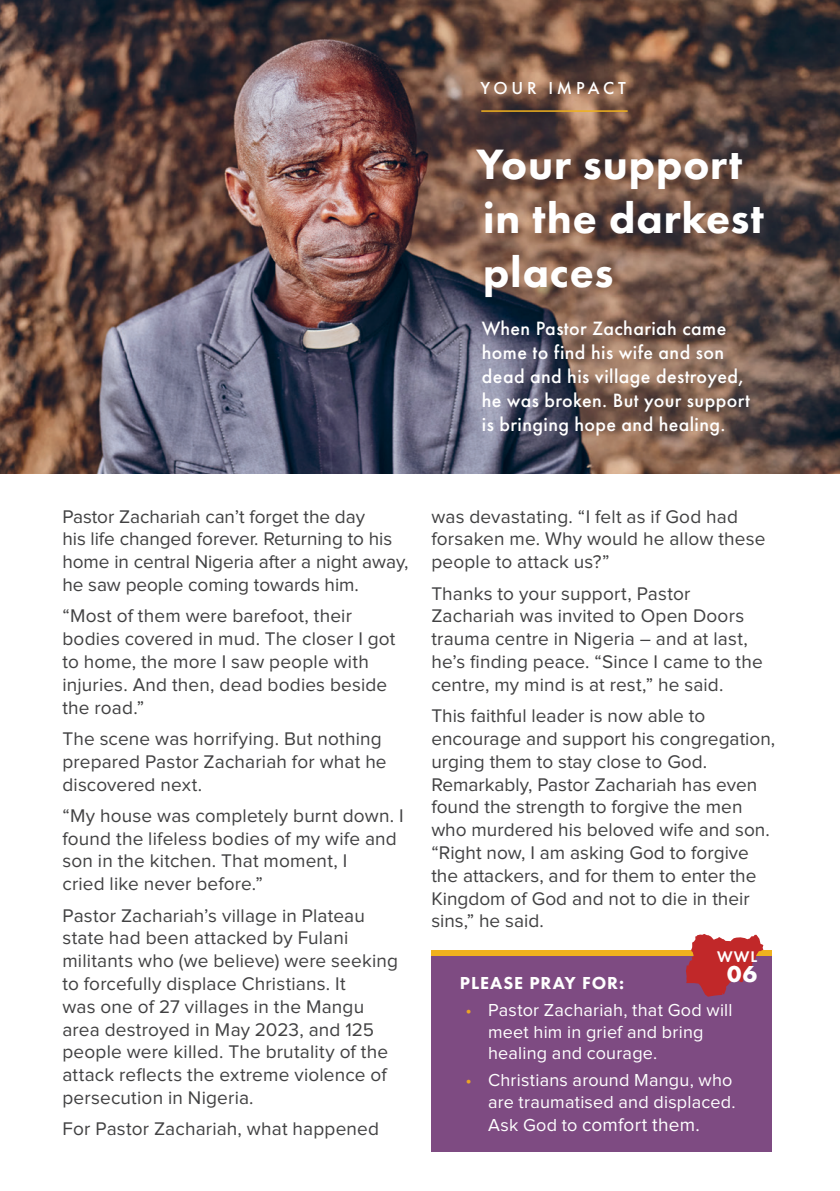
<style>
.page{position:relative;width:840px;height:1191px;background:#fff}
.page>*{position:absolute;margin:0;border:0;box-sizing:border-box;transform-origin:0 0}
.t1{font:800 44px/54px "Futura PT";letter-spacing:.02em;color:#fff}
.WWL_Rank{font:700 24px "Futura PT";color:#fff}
.Subtitle{font:500 20px/24px "Futura PT";letter-spacing:.02em;color:#fff}
.Body_text{font:19px/22.8px "Proxima Nova";letter-spacing:.005em;color:#414142}
.t2{font:19px "Proxima Nova";letter-spacing:.01em;color:#fff}
.t3{font:18px/21.6px "Proxima Nova";letter-spacing:.01em;color:#fff}
.Please_give_pray_title{font:800 18px "Futura PT";letter-spacing:.055em;color:#fff}
.Your_impact{font:500 18px "Futura PT";letter-spacing:.21em;color:#fff}
.WWL{font:600 16px "Futura PT";color:#fff}
.s1{color:#eba426}
.s2{font-size:18px}
</style>
<div class="page">
<div style="left:431px;top:952px;width:340px;height:199px;background:#7e4b82"></div>
<img style="left:0;top:0;width:839px;height:474px">
<hr style="left:481px;top:110px;width:146px;height:2px;background:#efb11e">
<div style="left:431px;top:950px;width:340px;height:6px;background:#efb11e"></div>
<svg style="left:686px;top:934px;width:77px;height:62px"></svg>
<p class="Your_impact" style="left:480px;top:77px;width:147px">YOUR IMPACT</p>
<p class="t1" style="left:476px;top:136px;width:289px">Your support in the darkest places</p>
<p class="Subtitle" style="left:481px;top:317px;width:269px">When Pastor Zachariah came home to find his wife and son dead and his village destroyed, he was broken. But your support is bringing hope and healing.</p>
<p class="Body_text" style="left:62px;top:506px;width:347px">Pastor Zachariah can’t forget the day<br>his life changed forever. Returning to his home in central Nigeria after a night away, he saw people coming towards him.</p>
<p class="Body_text" style="left:62px;top:605px;width:334px">“Most of them were barefoot, their bodies covered in mud. The closer I got to home, the more I saw people with injuries. And then, dead bodies beside the road.”</p>
<p class="Body_text" style="left:62px;top:728px;width:325px">The scene was horrifying. But nothing prepared Pastor Zachariah for what he discovered next.</p>
<p class="Body_text" style="left:62px;top:805px;width:342px">“My house was completely burnt down. I found the lifeless bodies of my wife and son in the kitchen. That moment, I<br>cried like never before.”</p>
<p class="Body_text" style="left:62px;top:904px;width:337px">Pastor Zachariah’s village in Plateau state had been attacked by Fulani militants who (we believe) were seeking to forcefully displace Christians. It<br>was one of 27 villages in the Mangu area destroyed in May 2023, and 125 people were killed. The brutality of the attack reflects the extreme violence of persecution in Nigeria.</p>
<p class="Body_text" style="left:62px;top:1118px;width:318px">For Pastor Zachariah, what happened</p>
<p class="Body_text" style="left:431px;top:506px;width:335px">was devastating. “I felt as if God had forsaken me. Why would he allow these people to attack us?”</p>
<p class="Body_text" style="left:431px;top:582px;width:333px">Thanks to your support, Pastor Zachariah was invited to Open Doors trauma centre in Nigeria – and at last, he’s finding peace. “Since I came to the centre, my mind is at rest,” he said.</p>
<p class="Body_text" style="left:431px;top:705px;width:345px">This faithful leader is now able to encourage and support his congregation, urging them to stay close to God.<br>Remarkably, Pastor Zachariah has even found the strength to forgive the men who murdered his beloved wife and son. “Right now, I am asking God to forgive the attackers, and for them to enter the Kingdom of God and not to die in their sins,” he said.</p>
<p class="WWL" style="left:716px;top:947px;width:42px">WWL</p>
<p class="WWL_Rank" style="left:726px;top:958px;width:31px">06</p>
<p class="Please_give_pray_title" style="left:459px;top:971px;width:166px">PLEASE PRAY FOR:</p>
<p class="t3" style="left:488px;top:1000px;width:246px;text-indent:-23px"><span class="s1">•</span> Pastor Zachariah, that God will meet him in grief and bring healing and courage.</p>
<p class="t3" style="left:465px;top:1070px;width:271px;text-align:right"><span class="s1">•</span> Christians around Mangu, who are traumatised and displaced.</p>
<p class="t2" style="left:488px;top:1115px;width:213px"><span class="s2">Ask God to</span> comfort them.</p>
</div>
